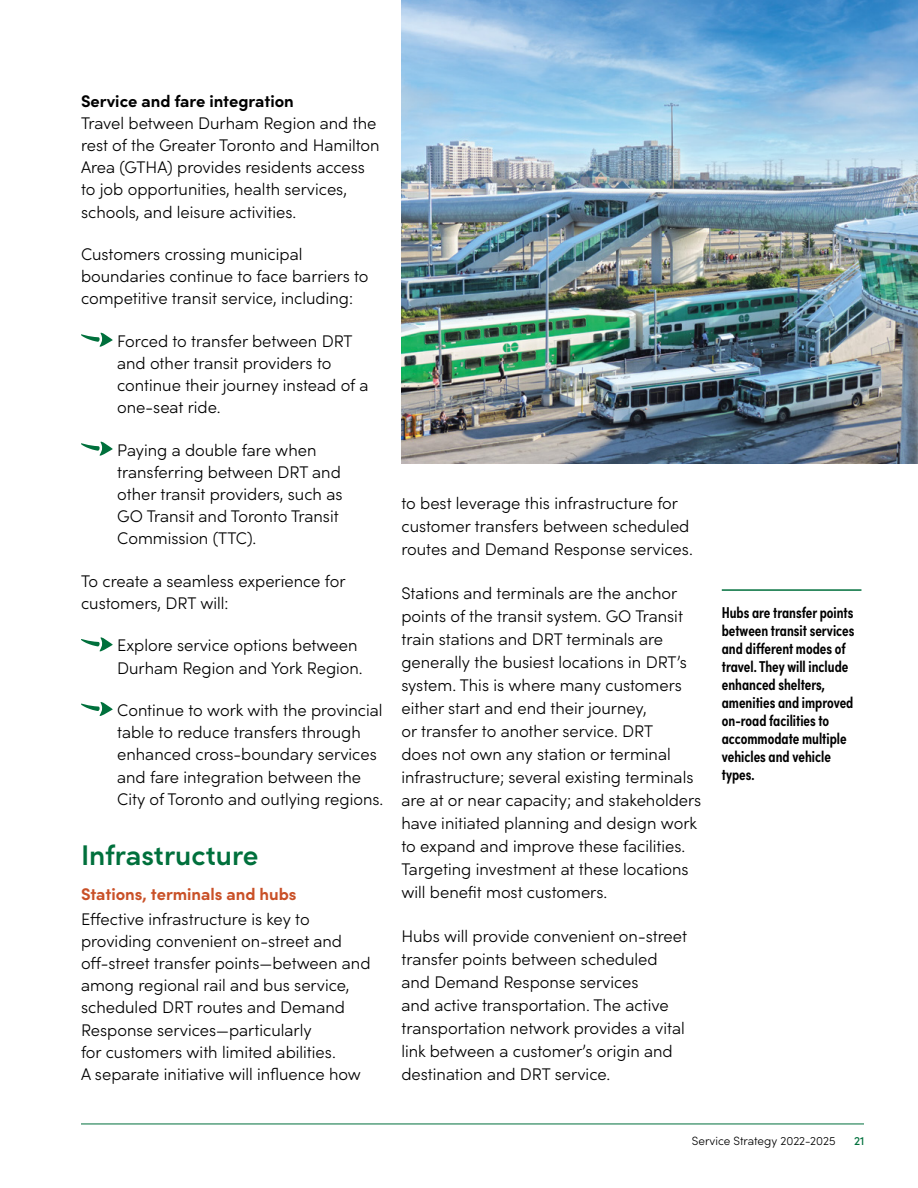
<style>
.page{position:relative;width:918px;height:1188px;background:#fff}
.page>*{position:absolute;margin:0;border:0;box-sizing:border-box;transform-origin:0 0}
.H2-Sub-Head_-_Green{font:600 28.5px "Sofia Pro";color:#00703c}
.BODY_Sophia_Alternat{font:300 16.8px/22.2px "Sofia Pro";color:#000}
.H4-Sub-Head_-_Black{font:700 16.8px "Sofia Pro";color:#000}
.H3-Sub-Head_-_Red{font:700 16.8px "Sofia Pro";color:#c95027}
.t1{font:600 15.75px/18px "Sofia Pro Condensed";color:#000}
.t2{font:300 12px "Sofia Pro";color:#000}
.t3{font:500 12px "Sofia Pro";color:#00703c}
</style>
<div class="page">
<svg style="left:81px;top:332px;width:32px;height:15px"></svg>
<svg style="left:81px;top:441px;width:32px;height:15px"></svg>
<svg style="left:81px;top:637px;width:32px;height:15px"></svg>
<svg style="left:81px;top:702px;width:32px;height:14px"></svg>
<img style="left:401px;top:0;width:517px;height:463px">
<hr style="left:722px;top:589px;width:139px;height:2px;background:#00703c">
<hr style="left:81px;top:1124px;width:783px;height:1px;background:#00703c">
<h4 class="H4-Sub-Head_-_Black" style="left:81px;top:88px;width:214px">Service and fare integration</h4>
<p class="BODY_Sophia_Alternat" style="left:81px;top:111px;width:300px">Travel between Durham Region and the rest of the Greater Toronto and Hamilton Area (GTHA) provides residents access to job opportunities, health services, schools, and leisure activities.</p>
<p class="BODY_Sophia_Alternat" style="left:81px;top:242px;width:289px">Customers crossing municipal boundaries continue to face barriers to competitive transit service, including:</p>
<p class="BODY_Sophia_Alternat" style="left:117px;top:329px;width:253px">Forced to transfer between DRT and other transit providers to continue their journey instead of a one-seat ride.</p>
<p class="BODY_Sophia_Alternat" style="left:117px;top:438px;width:227px">Paying a double fare when transferring between DRT and other transit providers, such as<br>GO Transit and Toronto Transit<br>Commission (TTC).</p>
<p class="BODY_Sophia_Alternat" style="left:81px;top:569px;width:266px">To create a seamless experience for customers, DRT will:</p>
<p class="BODY_Sophia_Alternat" style="left:117px;top:633px;width:247px">Explore service options between<br>Durham Region and York Region.</p>
<p class="BODY_Sophia_Alternat" style="left:117px;top:698px;width:268px">Continue to work with the provincial table to reduce transfers through enhanced cross-boundary services and fare integration between the City of Toronto and outlying regions.</p>
<h2 class="H2-Sub-Head_-_Green" style="left:81px;top:833px;width:179px">Infrastructure</h2>
<h3 class="H3-Sub-Head_-_Red" style="left:81px;top:882px;width:217px">Stations, terminals and hubs</h3>
<p class="BODY_Sophia_Alternat" style="left:81px;top:907px;width:291px">Effective infrastructure is key to providing convenient on-street and off-street transfer points—between and among regional rail and bus service, scheduled DRT routes and Demand Response services—particularly<br>for customers with limited abilities.<br>A separate initiative will influence how</p>
<p class="BODY_Sophia_Alternat" style="left:401px;top:491px;width:293px;line-height:23.1px">to best leverage this infrastructure for customer transfers between scheduled routes and Demand Response services.</p>
<p class="BODY_Sophia_Alternat" style="left:401px;top:580px;width:301px;line-height:23.1px">Stations and terminals are the anchor points of the transit system. GO Transit train stations and DRT terminals are generally the busiest locations in DRT’s system. This is where many customers either start and end their journey,<br>or transfer to another service. DRT<br>does not own any station or terminal infrastructure; several existing terminals are at or near capacity; and stakeholders have initiated planning and design work to expand and improve these facilities.<br>Targeting investment at these locations will benefit most customers.</p>
<p class="BODY_Sophia_Alternat" style="left:401px;top:923px;width:287px;line-height:23.1px">Hubs will provide convenient on-street transfer points between scheduled and Demand Response services<br>and active transportation. The active transportation network provides a vital link between a customer’s origin and destination and DRT service.</p>
<p class="t1" style="left:722px;top:602px;width:134px">Hubs are transfer points between transit services and different modes of travel. They will include enhanced shelters, amenities and improved on-road facilities to accommodate multiple vehicles and vehicle types.</p>
<p class="t2" style="left:692px;top:1132px;width:145px">Service Strategy 2022-2025</p>
<p class="t3" style="left:854px;top:1132px;width:12px">21</p>
</div>
